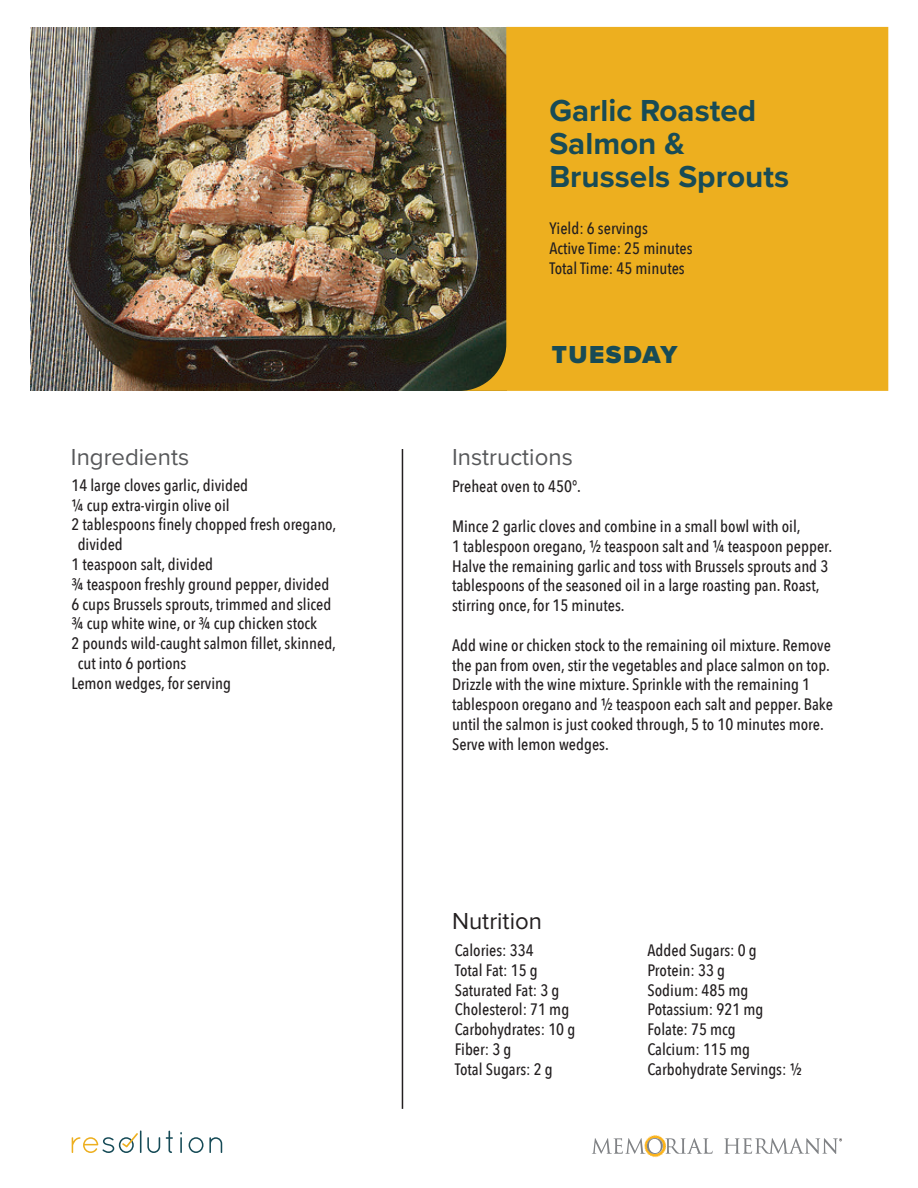
<style>
.page{position:relative;width:918px;height:1188px;background:#fff}
.page>*{position:absolute;margin:0;border:0;box-sizing:border-box;transform-origin:0 0}
.t1{font:700 31.5px/33px "Proxima Nova";color:#184b56}
.t2{font:900 25.5px "Proxima Nova";letter-spacing:.06em;color:#184b56}
.t3{font:24px "Proxima Nova";color:#57585a}
.t4{font:24px "Proxima Nova";color:#231f20}
.t5{font:500 16.5px/19.8px "Avenir Next Condensed";color:#231f20}
</style>
<div class="page">
<svg style="left:147px;top:1137px;width:13px;height:16px"></svg>
<svg style="left:166px;top:1131px;width:7px;height:22px"></svg>
<svg style="left:180px;top:1132px;width:2px;height:21px"></svg>
<svg style="left:189px;top:1137px;width:33px;height:16px"></svg>
<svg style="left:72px;top:1130px;width:69px;height:23px"></svg>
<img style="left:30px;top:27px;width:430px;height:364px">
<svg style="left:460px;top:27px;width:428px;height:364px;background:#d9a11f"></svg>
<img style="left:647px;top:1135px;width:16px;height:23px">
<svg style="left:592px;top:1138px;width:121px;height:16px"></svg>
<svg style="left:724px;top:1138px;width:118px;height:16px"></svg>
<hr style="left:402px;top:449px;width:1px;height:660px;background:#231f20">
<h3 class="t3" style="left:71px;top:439px;width:120px">Ingredients</h3>
<p class="t5" style="left:71px;top:475px;width:178px">14 large cloves garlic, divided</p>
<p class="t5" style="left:71px;top:495px;width:160px">¼ cup extra-virgin olive oil</p>
<p class="t5" style="left:71px;top:515px;width:266px">2 tablespoons finely chopped fresh oregano,</p>
<p class="t5" style="left:78px;top:534px;width:47px">divided</p>
<p class="t5" style="left:71px;top:554px;width:143px">1 teaspoon salt, divided</p>
<p class="t5" style="left:71px;top:574px;width:259px">¾ teaspoon freshly ground pepper, divided</p>
<p class="t5" style="left:71px;top:594px;width:261px">6 cups Brussels sprouts, trimmed and sliced</p>
<p class="t5" style="left:71px;top:614px;width:247px">¾ cup white wine, or ¾ cup chicken stock</p>
<p class="t5" style="left:71px;top:633px;width:266px">2 pounds wild-caught salmon fillet, skinned,</p>
<p class="t5" style="left:78px;top:653px;width:110px">cut into 6 portions</p>
<p class="t5" style="left:71px;top:673px;width:161px">Lemon wedges, for serving</p>
<h1 class="t1" style="left:549px;top:94px;width:241px">Garlic Roasted<br>Salmon &amp;<br>Brussels Sprouts</h1>
<p class="t5" style="left:549px;top:218px;width:145px">Yield: 6 servings<br>Active Time: 25 minutes<br>Total Time: 45 minutes</p>
<h2 class="t2" style="left:552px;top:336px;width:127px">TUESDAY</h2>
<h3 class="t3" style="left:452px;top:439px;width:122px">Instructions</h3>
<p class="t5" style="left:452px;top:477px;width:131px">Preheat oven to 450°.</p>
<p class="t5" style="left:452px;top:516px;width:382px">Mince 2 garlic cloves and combine in a small bowl with oil,<br>1 tablespoon oregano, ½ teaspoon salt and ¼ teaspoon pepper.<br>Halve the remaining garlic and toss with Brussels sprouts and 3 tablespoons of the seasoned oil in a large roasting pan. Roast, stirring once, for 15 minutes.</p>
<p class="t5" style="left:452px;top:635px;width:382px">Add wine or chicken stock to the remaining oil mixture. Remove the pan from oven, stir the vegetables and place salmon on top.<br>Drizzle with the wine mixture. Sprinkle with the remaining 1 tablespoon oregano and ½ teaspoon each salt and pepper. Bake until the salmon is just cooked through, 5 to 10 minutes more.<br>Serve with lemon wedges.</p>
<h3 class="t4" style="left:452px;top:904px;width:91px">Nutrition</h3>
<p class="t5" style="left:455px;top:940px;width:122px">Calories: 334<br>Total Fat: 15 g<br>Saturated Fat: 3 g<br>Cholesterol: 71 mg<br>Carbohydrates: 10 g<br>Fiber: 3 g<br>Total Sugars: 2 g</p>
<p class="t5" style="left:648px;top:940px;width:156px">Added Sugars: 0 g<br>Protein: 33 g<br>Sodium: 485 mg<br>Potassium: 921 mg<br>Folate: 75 mcg<br>Calcium: 115 mg<br>Carbohydrate Servings: ½</p>
</div>
